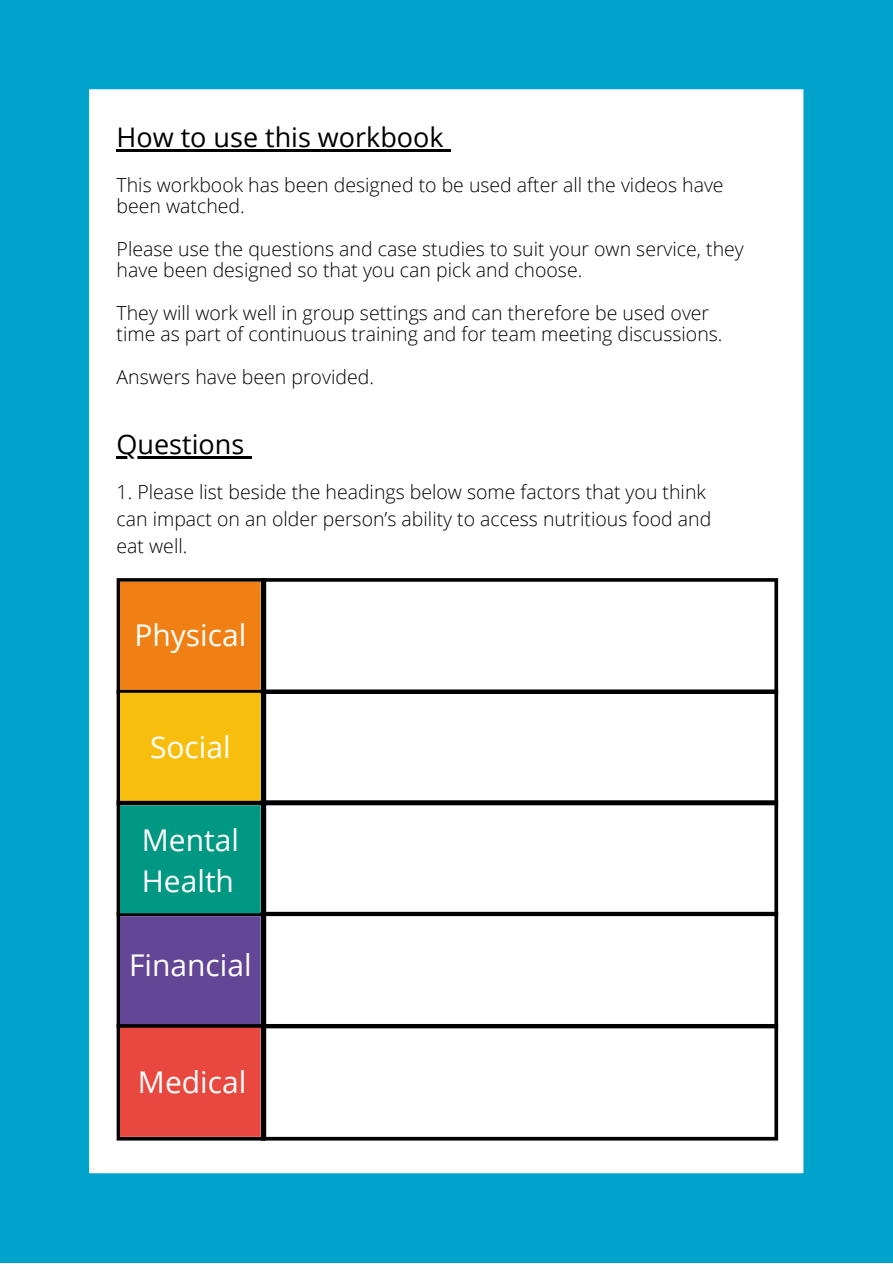
<style>
.page{position:relative;width:893px;height:1264px;background:#fff}
.page>*{position:absolute;margin:0;border:0;box-sizing:border-box;transform-origin:0 0}
.t1{font:30px/41.5px "Open Sans";color:#fff}
.t2{font:27px "Open Sans";color:#000}
.t3{font:300 19.5px/21.3px "Open Sans";color:#000}
</style>
<div class="page">
<div style="left:0;top:89px;width:89px;height:1084px;background:#00a3cc"></div>
<div style="left:803px;top:89px;width:89px;height:1084px;background:#00a3cc"></div>
<div style="left:0;top:1173px;width:892px;height:89px;background:#00a3cc"></div>
<div style="left:0;top:0;width:892px;height:89px;background:#00a3cc"></div>
<hr style="left:117px;top:149px;width:327px;height:2px;background:#000">
<svg style="left:444px;top:149px;width:7px;height:2px"></svg>
<hr style="left:117px;top:456px;width:127px;height:2px;background:#000">
<svg style="left:244px;top:456px;width:7px;height:2px"></svg>
<svg style="left:266px;top:578px;width:512px;height:111px"></svg>
<svg style="left:266px;top:689px;width:512px;height:111px"></svg>
<svg style="left:266px;top:800px;width:512px;height:111px"></svg>
<svg style="left:266px;top:911px;width:512px;height:113px"></svg>
<svg style="left:266px;top:1024px;width:512px;height:116px"></svg>
<svg style="left:117px;top:578px;width:149px;height:562px;background:#957045"></svg>
<hr style="left:123px;top:1027px;width:134px;height:3px;background:#e9483f">
<h2 class="t2" style="left:117px;top:118px;width:328px">How to use this workbook</h2>
<p class="t3" style="left:117px;top:173px;width:608px">This workbook has been designed to be used after all the videos have been watched.</p>
<p class="t3" style="left:117px;top:238px;width:628px">Please use the questions and case studies to suit your own service, they have been designed so that you can pick and choose.</p>
<p class="t3" style="left:117px;top:302px;width:607px">They will work well in group settings and can therefore be used over time as part of continuous training and for team meeting discussions.</p>
<p class="t3" style="left:117px;top:366px;width:259px">Answers have been provided.</p>
<h2 class="t2" style="left:117px;top:425px;width:129px">Questions</h2>
<p class="t3" style="left:117px;top:478px;width:596px;line-height:27px">1. Please list beside the headings below some factors that you think can impact on an older person’s ability to access nutritious food and eat well.</p>
<h1 class="t1" style="left:134px;top:614px;width:113px">Physical</h1>
<h1 class="t1" style="left:150px;top:725px;width:82px">Social</h1>
<h1 class="t1" style="left:142px;top:818px;width:99px">Mental<br>Health</h1>
<h1 class="t1" style="left:129px;top:943px;width:124px">Financial</h1>
<h1 class="t1" style="left:138px;top:1060px;width:110px">Medical</h1>
</div>
